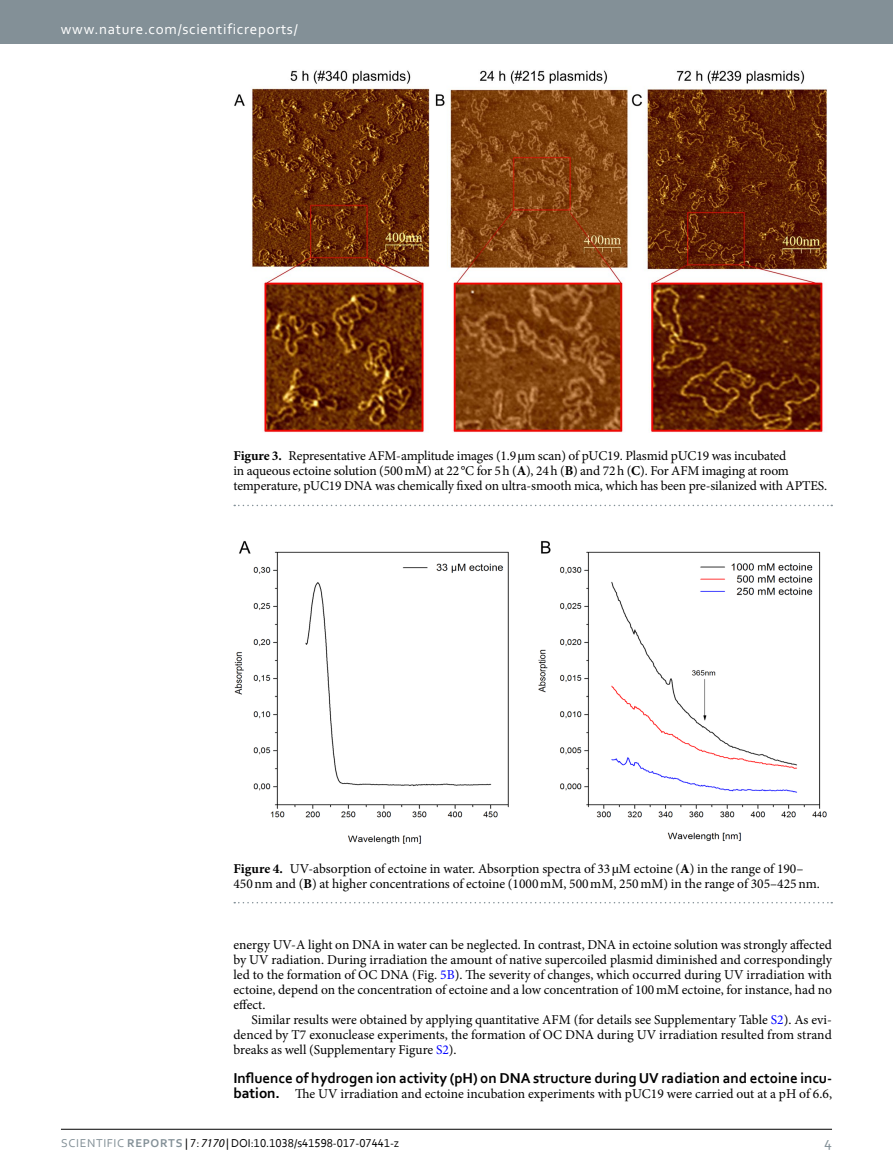
<style>
.page{position:relative;width:893px;height:1174px;background:#fff}
.page>*{position:absolute;margin:0;border:0;box-sizing:border-box;transform-origin:0 0}
.t1{font:700 15px "Corbel";color:#000}
.t2{font:15px "Corbel 2";letter-spacing:.045em;color:#fff}
.t3{font:15px "Corbel 2";color:#839097}
.t4{font:13.5px/15px "Minion Pro";letter-spacing:-.005em;color:#000;text-align:justify}
.t5{font:12px "Corbel";color:#000}
.s1{font-weight:700}
.s2{font-family:"STIX General"}
.s3{color:#00f}
.s4{font-family:"Corbel Bold 2";font-size:15px}
.s5{font-family:"Corbel 2";color:#839097}
.s6{font-family:"Corbel Bold 2";color:#839097}
.s7{font-family:"Myriad Pro";font-style:italic}
</style>
<div class="page">
<div style="left:0;top:0;width:893px;height:43px;background:#839097"></div>
<hr style="left:61px;top:1129px;width:771px;height:1px;background:#000">
<img style="left:234px;top:70px;width:593px;height:362px">
<svg style="left:234px;top:505px;width:598px;height:1px"></svg>
<img style="left:234px;top:540px;width:593px;height:304px">
<svg style="left:234px;top:902px;width:598px;height:1px"></svg>
<p class="t2" style="left:61px;top:19px;width:238px">www.nature.com/scientificreports/</p>
<p class="t4" style="left:233px;top:449px;width:595px;text-align:left"><span class="s1">Figure 3.</span> Representative AFM-amplitude images (1.9<span class="s2">µ</span>m scan) of pUC19. Plasmid pUC19 was incubated<br>in aqueous ectoine solution (500mM) at 22°C for 5h (<span class="s1">A</span>), 24h (<span class="s1">B</span>) and 72h (<span class="s1">C</span>). For AFM imaging at room temperature, pUC19 DNA was chemically fixed on ultra-smooth mica, which has been pre-silanized with APTES.</p>
<p class="t4" style="left:233px;top:861px;width:588px"><span class="s1">Figure 4.</span> UV-absorption of ectoine in water. Absorption spectra of 33 <span class="s2">µ</span>M ectoine (<span class="s1">A</span>) in the range of 190–<br>450nm and (<span class="s1">B</span>) at higher concentrations of ectoine (1000mM, 500mM, 250mM) in the range of 305–425nm.</p>
<p class="t4" style="left:233px;top:936px;width:600px">energy UV-A light on DNA in water can be neglected. In contrast, DNA in ectoine solution was strongly affected by UV radiation. During irradiation the amount of native supercoiled plasmid diminished and correspondingly led to the formation of OC DNA (Fig. <span class="s3">5B</span>). The severity of changes, which occurred during UV irradiation with ectoine, depend on the concentration of ectoine and a low concentration of 100mM ectoine, for instance, had no effect.</p>
<p class="t4" style="left:233px;top:1011px;width:600px;text-indent:18px">Similar results were obtained by applying quantitative AFM (for details see Supplementary Table <span class="s3">S2</span>). As evi&shy;denced by T7 exonuclease experiments, the formation of OC DNA during UV irradiation resulted from strand breaks as well (Supplementary Figure <span class="s3">S2</span>).</p>
<p class="t1" style="left:233px;top:1068px;width:600px">Influence of hydrogen ion activity (pH) on DNA structure during UV radiation and ectoine incu-</p>
<p class="t4" style="left:233px;top:1086px;width:600px"><span class="s4">bation.</span> The UV irradiation and ectoine incubation experiments with pUC19 were carried out at a pH of 6.6,</p>
<p class="t5" style="left:61px;top:1135px;width:339px"><span class="s5">Scientific</span> <span class="s6">REPOrtS</span> | 7: <span class="s7">7170</span> | DOI:10.1038/s41598-017-07441-z</p>
<p class="t3" style="left:824px;top:1132px;width:9px">4</p>
</div>
